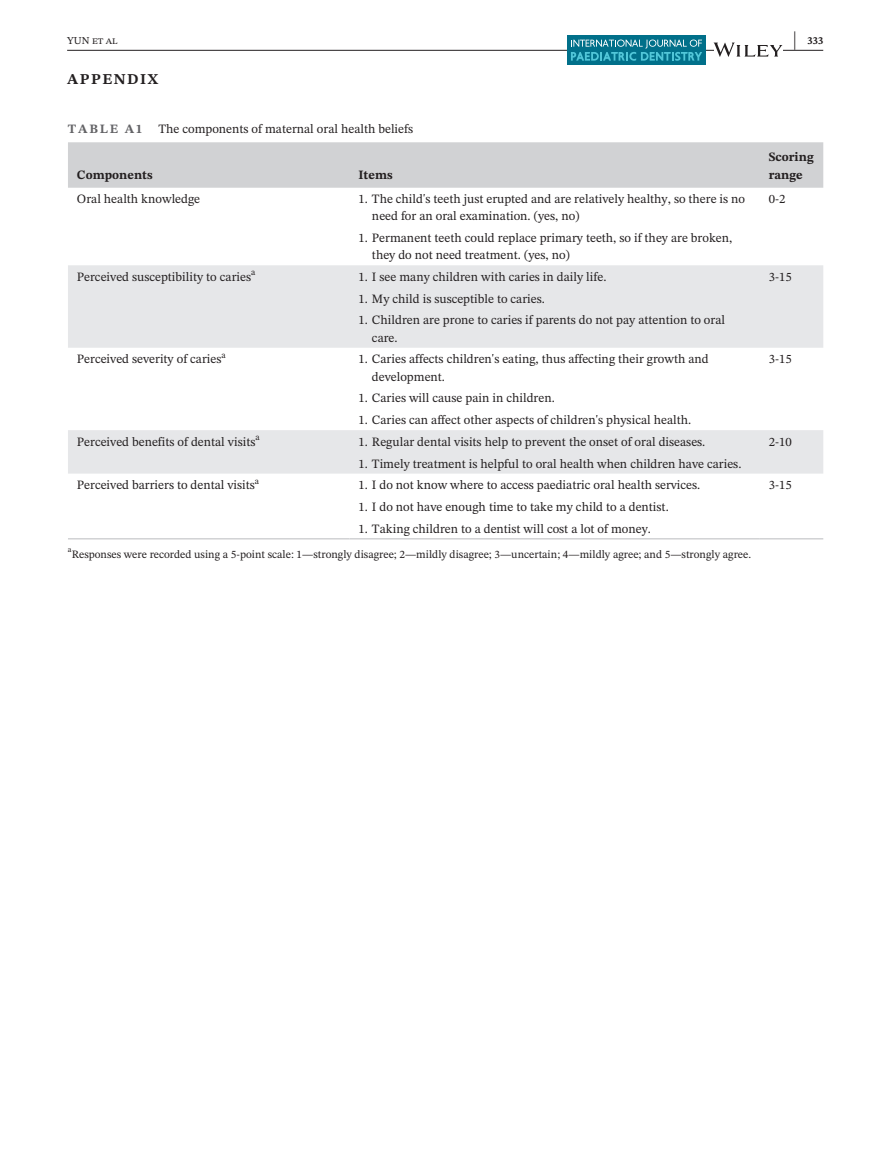
<style>
.page{position:relative;width:893px;height:1174px;background:#fff}
.page>*{position:absolute;margin:0;border:0;box-sizing:border-box;transform-origin:0 0}
.t1{font:700 15px "STIX Two Text";letter-spacing:.1em;color:#231f20}
.t2{font:12.75px/17.2px "STIX Two Text";color:#231f20}
.t3{font:700 12.75px/17.2px "STIX Two Text";color:#231f20}
.t4{font:700 12.75px "STIX Two Text";letter-spacing:.14em;color:#636366}
.t5{font:11.25px "STIX Two Text";color:#231f20}
.t6{font:10.5px "STIX Two Text";color:#231f20}
.t7{font:700 10.5px "STIX Two Text";color:#231f20}
.t8{font:8.85px "STIX Two Text";color:#231f20}
.t9{font:7.8px "STIX Two Text";color:#231f20}
.s1{font-size:21.6px}
</style>
<div class="page">
<hr style="left:67px;top:50px;width:756px;height:1px;background:#231f20">
<div style="left:567px;top:35px;width:139px;height:30px;background:#01708a"></div>
<svg style="left:571px;top:40px;width:131px;height:21px"></svg>
<svg style="left:713px;top:43px;width:69px;height:14px"></svg>
<div style="left:68px;top:142px;width:755px;height:46px;background:#d1d2d4"></div>
<svg style="left:68px;top:265px;width:755px;height:208px;fill:#e6e7e9"></svg>
<hr style="left:68px;top:538px;width:281px;height:1px;background:#d1d2d4">
<hr style="left:349px;top:538px;width:411px;height:1px;background:#d1d2d4">
<hr style="left:760px;top:538px;width:63px;height:1px;background:#d1d2d4">
<p class="t6" style="left:67px;top:33px;width:52px">YUN et al</p>
<p class="t7" style="left:794px;top:33px;width:31px"><span class="s1">|</span> 333</p>
<p class="t1" style="left:67px;top:68px;width:93px">APPENDIX</p>
<p class="t4" style="left:68px;top:119px;width:76px">TABLE A1</p>
<p class="t2" style="left:158px;top:120px;width:256px">The components of maternal oral health beliefs</p>
<p class="t3" style="left:77px;top:166px;width:77px">Components</p>
<p class="t3" style="left:358px;top:166px;width:36px">Items</p>
<p class="t3" style="left:769px;top:149px;width:46px">Scoring range</p>
<p class="t2" style="left:77px;top:190px;width:125px">Oral health knowledge</p>
<p class="t2" style="left:372px;top:190px;width:375px;text-indent:-14px">1. The child's teeth just erupted and are relatively healthy, so there is no need for an oral examination. (yes, no)</p>
<p class="t2" style="left:769px;top:190px;width:18px">0-2</p>
<p class="t2" style="left:372px;top:229px;width:362px;text-indent:-14px">1. Permanent teeth could replace primary teeth, so if they are broken, they do not need treatment. (yes, no)</p>
<p class="t2" style="left:77px;top:268px;width:176px">Perceived susceptibility to caries</p>
<p class="t8" style="left:251px;top:266px;width:6px">a</p>
<p class="t2" style="left:358px;top:268px;width:250px">1. I see many children with caries in daily life.</p>
<p class="t2" style="left:769px;top:268px;width:24px">3-15</p>
<p class="t2" style="left:358px;top:290px;width:188px">1. My child is susceptible to caries.</p>
<p class="t2" style="left:372px;top:311px;width:355px;text-indent:-14px">1. Children are prone to caries if parents do not pay attention to oral care.</p>
<p class="t2" style="left:77px;top:350px;width:150px">Perceived severity of caries<sup>a</sup></p>
<p class="t2" style="left:372px;top:350px;width:338px;text-indent:-14px">1. Caries affects children's eating, thus affecting their growth and development.</p>
<p class="t2" style="left:769px;top:350px;width:24px">3-15</p>
<p class="t2" style="left:358px;top:389px;width:198px">1. Caries will cause pain in children.</p>
<p class="t2" style="left:358px;top:411px;width:334px">1. Caries can affect other aspects of children's physical health.</p>
<p class="t2" style="left:77px;top:433px;width:184px">Perceived benefits of dental visits<sup>a</sup></p>
<p class="t2" style="left:358px;top:433px;width:348px">1. Regular dental visits help to prevent the onset of oral diseases.</p>
<p class="t2" style="left:769px;top:433px;width:24px">2-10</p>
<p class="t2" style="left:358px;top:455px;width:384px">1. Timely treatment is helpful to oral health when children have caries.</p>
<p class="t2" style="left:77px;top:476px;width:184px">Perceived barriers to dental visits<sup>a</sup></p>
<p class="t2" style="left:358px;top:476px;width:343px">1. I do not know where to access paediatric oral health services.</p>
<p class="t2" style="left:769px;top:476px;width:24px">3-15</p>
<p class="t2" style="left:358px;top:498px;width:312px">1. I do not have enough time to take my child to a dentist.</p>
<p class="t2" style="left:358px;top:520px;width:294px">1. Taking children to a dentist will cost a lot of money.</p>
<p class="t9" style="left:68px;top:544px;width:5px">a</p>
<p class="t5" style="left:72px;top:546px;width:681px">Responses were recorded using a 5-point scale: 1—strongly disagree; 2—mildly disagree; 3—uncertain; 4—mildly agree; and 5—strongly agree.</p>
</div>
